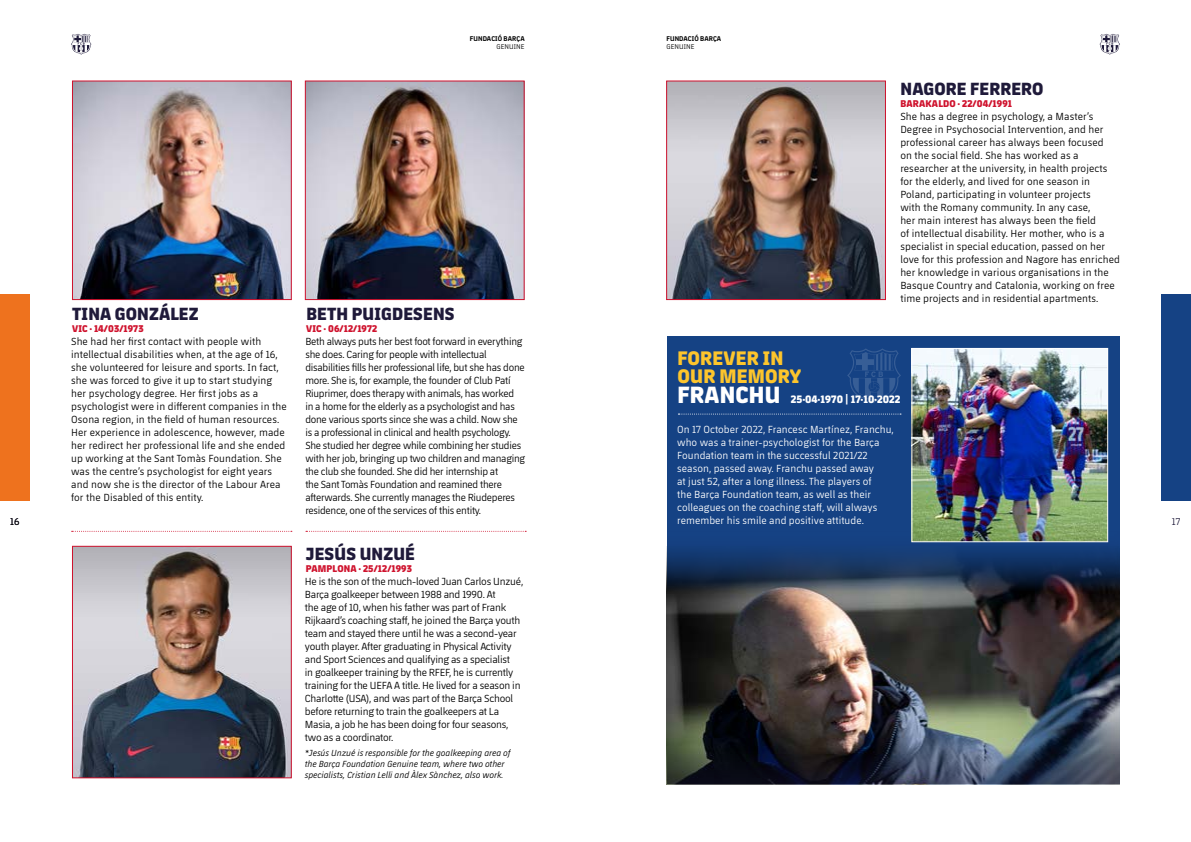
<style>
.page{position:relative;width:1191px;height:842px;background:#fff}
.page>*{position:absolute;margin:0;border:0;box-sizing:border-box;transform-origin:0 0}
.t1{font:800 24px "FCBARCELONA";letter-spacing:.01em;color:#fff}
.t2{font:800 20px/18px "FCBARCELONA";letter-spacing:.01em;color:#fdc52c}
.t3{font:800 18px "FCBARCELONA";letter-spacing:.01em;color:#1f1a3a}
.t4{font:800 11px "FCBARCELONA";letter-spacing:.01em;color:#fff}
.t5{font:10.5px/13px "FCBARCELONA";letter-spacing:-.02em;color:#000}
.t6{font:10.5px/13px "FCBARCELONA";letter-spacing:.01em;color:#000}
.t7{font:10.5px/13px "FCBARCELONA";letter-spacing:.005em;color:#fff}
.t8{font:800 10px "FCBARCELONA";letter-spacing:.01em;color:#cf122d}
.t9{font:10px "FCBARCELONA";color:#000}
.t10{font:10px "FCBARCELONA";color:#1f1a3a}
.t11{font:italic 9px/11px "FCBARCELONA";color:#000}
.t12{font:700 7px "FCBARCELONA";letter-spacing:.015em;color:#000}
.t13{font:7px "FCBARCELONA";letter-spacing:.015em;color:#000}
.s1{font-weight:700}
</style>
<div class="page">
<svg style="left:71px;top:34px;width:20px;height:21px"></svg>
<div style="left:666px;top:337px;width:453px;height:447px;background:#154284"></div>
<svg style="left:1099px;top:34px;width:21px;height:21px"></svg>
<svg style="left:847px;top:348px;width:54px;height:55px"></svg>
<div style="left:0;top:294px;width:30px;height:207px;background:#ee721e"></div>
<img style="left:74px;top:548px;width:216px;height:228px">
<div style="left:72px;top:546px;width:220px;height:232px;border:1px solid #cf122d"></div>
<img style="left:668px;top:82px;width:216px;height:216px">
<div style="left:666px;top:80px;width:220px;height:220px;border:1px solid #cf122d"></div>
<div style="left:1161px;top:294px;width:30px;height:207px;background:#154284"></div>
<svg style="left:72px;top:531px;width:220px;height:1px"></svg>
<svg style="left:306px;top:531px;width:220px;height:1px"></svg>
<img style="left:74px;top:82px;width:216px;height:216px">
<div style="left:72px;top:80px;width:220px;height:220px;border:1px solid #cf122d"></div>
<img style="left:913px;top:350px;width:193px;height:182px">
<div style="left:911px;top:348px;width:197px;height:194px;border:1px solid #fff"></div>
<img style="left:307px;top:82px;width:215px;height:216px">
<div style="left:305px;top:80px;width:219px;height:220px;border:1px solid #cf122d"></div>
<svg style="left:666px;top:532px;width:443px;height:14px"></svg>
<img style="left:666px;top:546px;width:453px;height:238px">
<svg style="left:678px;top:414px;width:223px;height:1px"></svg>
<p class="t12" style="left:470px;top:34px;width:56px">FUNDACIÓ BARÇA</p>
<p class="t13" style="left:496px;top:42px;width:30px">GENUINE</p>
<h3 class="t3" style="left:72px;top:300px;width:128px">TINA GONZÁLEZ</h3>
<h3 class="t3" style="left:306px;top:300px;width:150px">BETH PUIGDESENS</h3>
<p class="t8" style="left:72px;top:320px;width:73px">VIC · 14/03/1973</p>
<p class="t8" style="left:306px;top:320px;width:73px">VIC · 06/12/1972</p>
<p class="t12" style="left:666px;top:34px;width:56px">FUNDACIÓ BARÇA</p>
<p class="t13" style="left:666px;top:42px;width:30px">GENUINE</p>
<h3 class="t3" style="left:900px;top:75px;width:144px">NAGORE FERRERO</h3>
<p class="t6" style="left:900px;top:109px;width:221px">She has a degree in psychology, a Master’s Degree in Psychosocial Intervention, and her professional career has always been focused<br>on the social field. She has worked as a researcher at the university, in health projects for the elderly, and lived for one season in Poland, participating in volunteer projects<br>with the Romany community. In any case,<br>her main interest has always been the field<br>of intellectual disability. Her mother, who is a specialist in special education, passed on her love for this profession and Nagore has enriched her knowledge in various organisations in the Basque Country and Catalonia, working on free time projects and in residential apartments.</p>
<p class="t8" style="left:900px;top:95px;width:113px">BARAKALDO · 22/04/1991</p>
<p class="t6" style="left:71px;top:335px;width:217px">She had her first contact with people with intellectual disabilities when, at the age of 16, she volunteered for leisure and sports. In fact, she was forced to give it up to start studying her psychology degree. Her first jobs as a psychologist were in different companies in the Osona region, in the field of human resources.<br>Her experience in adolescence, however, made her redirect her professional life and she ended up working at the Sant Tomàs Foundation. She was the centre’s psychologist for eight years and now she is the director of the Labour Area for the Disabled of this entity.</p>
<p class="t5" style="left:305px;top:335px;width:221px">Beth always puts her best foot forward in everything she does. Caring for people with intellectual disabilities fills her professional life, but she has done more. She is, for example, the founder of Club Patí Riuprimer, does therapy with animals, has worked<br>in a home for the elderly as a psychologist and has done various sports since she was a child. Now she is a professional in clinical and health psychology.<br>She studied her degree while combining her studies with her job, bringing up two children and managing the club she founded. She did her internship at<br>the Sant Tomàs Foundation and reamined there afterwards. She currently manages the Riudeperes residence, one of the services of this entity.</p>
<h2 class="t2" style="left:677px;top:348px;width:125px">FOREVER IN<br>OUR MEMORY</h2>
<h1 class="t1" style="left:677px;top:376px;width:104px">FRANCHU</h1>
<p class="t4" style="left:791px;top:391px;width:111px">25·04·1970 <span class="s1">|</span> 17·10·2022</p>
<p class="t7" style="left:677px;top:422px;width:218px">On 17 October 2022, Francesc Martínez, Franchu, who was a trainer-psychologist for the Barça Foundation team in the successful 2021/22 season, passed away. Franchu passed away<br>at just 52, after a long illness. The players of<br>the Barça Foundation team, as well as their colleagues on the coaching staff, will always remember his smile and positive attitude.</p>
<p class="t9" style="left:10px;top:514px;width:11px">16</p>
<p class="t10" style="left:1171px;top:514px;width:10px">17</p>
<h3 class="t3" style="left:306px;top:540px;width:111px">JESÚS UNZUÉ</h3>
<p class="t8" style="left:306px;top:560px;width:108px">PAMPLONA · 25/12/1993</p>
<p class="t5" style="left:305px;top:575px;width:220px">He is the son of the much-loved Juan Carlos Unzué, Barça goalkeeper between 1988 and 1990. At<br>the age of 10, when his father was part of Frank Rijkaard’s coaching staff, he joined the Barça youth team and stayed there until he was a second-year youth player. After graduating in Physical Activity and Sport Sciences and qualifying as a specialist<br>in goalkeeper training by the RFEF, he is currently training for the UEFA A title. He lived for a season in Charlotte (USA), and was part of the Barça School before returning to train the goalkeepers at La Masia, a job he has been doing for four seasons, two as a coordinator.</p>
<p class="t11" style="left:305px;top:746px;width:207px">*Jesús Unzué is responsible for the goalkeeping area of the Barça Foundation Genuine team, where two other specialists, Cristian Lelli and Àlex Sànchez, also work.</p>
</div>
